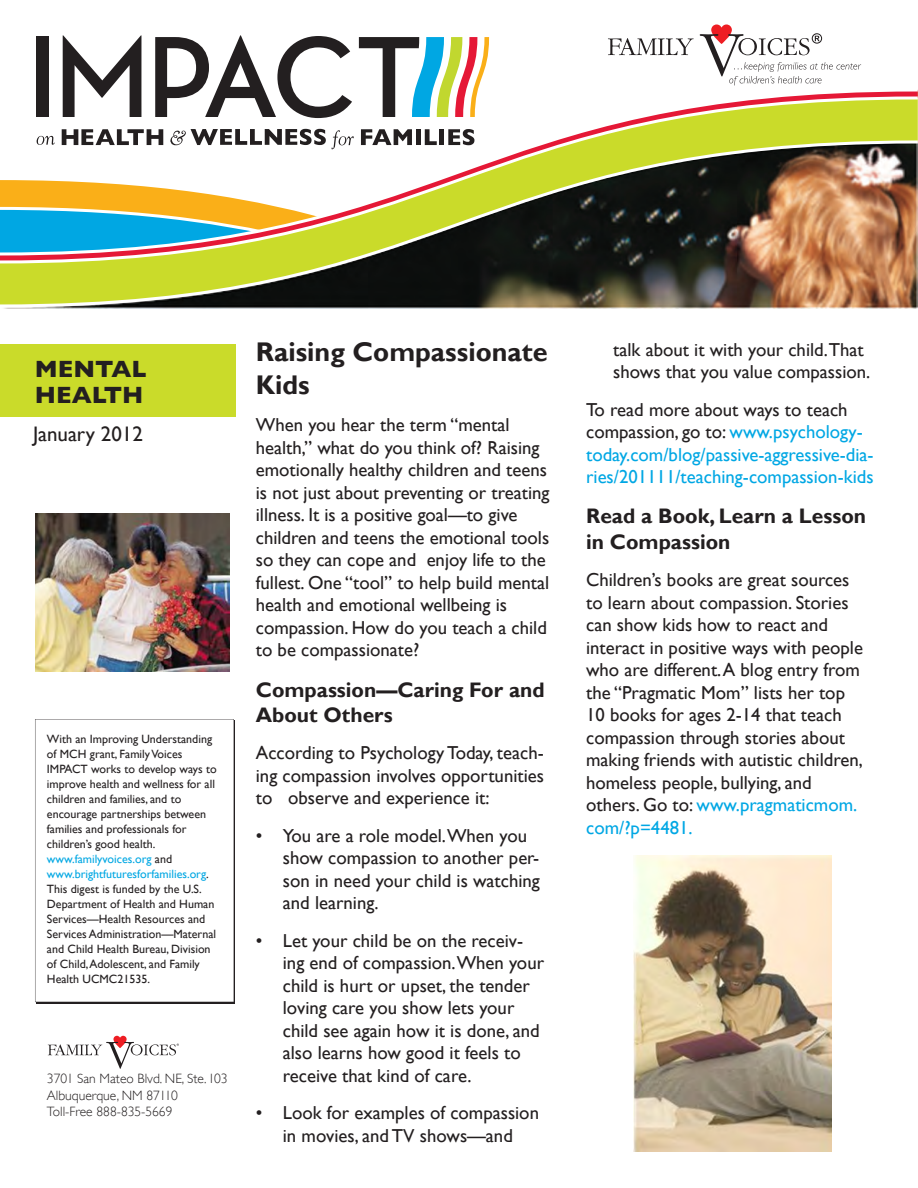
<style>
.page{position:relative;width:918px;height:1188px;background:#fff}
.page>*{position:absolute;margin:0;border:0;box-sizing:border-box;transform-origin:0 0}
.t1{font:700 27px/32.4px "Gill Sans";color:#231f20}
.t2{font:700 24px/25.5px "Gill Sans";color:#231f20}
.t3{font:700 21px/25.2px "Gill Sans";color:#231f20}
.t4{font:21px "Gill Sans";color:#231f20}
.t5{font:18.75px/22.5px "Gill Sans";color:#231f20}
.t6{font:18.75px/22.5px "Gill Sans";color:#00a7e4}
.t7{font:300 13.5px/16.5px "Gill Sans";color:#231f20}
.t8{font:12px/15px "Gill Sans";color:#231f20}
.s1{color:#00a7e3}
.s2{color:#231f20}
.s3{color:#00a7e4}
</style>
<div class="page">
<img style="left:0;top:265px;width:918px;height:44px">
<svg style="left:0;top:257px;width:918px;height:8px;background:#7f7136"></svg>
<svg style="left:0;top:87px;width:918px;height:170px"></svg>
<svg style="left:608px;top:38px;width:86px;height:17px"></svg>
<svg style="left:700px;top:24px;width:161px;height:61px"></svg>
<svg style="left:35px;top:719px;width:199px;height:283px"></svg>
<div style="left:0;top:344px;width:235px;height:73px;background:#cadb2a"></div>
<svg style="left:48px;top:1036px;width:131px;height:33px"></svg>
<svg style="left:62px;top:129px;width:101px;height:16px"></svg>
<svg style="left:170px;top:129px;width:156px;height:16px"></svg>
<svg style="left:332px;top:130px;width:22px;height:19px"></svg>
<svg style="left:361px;top:129px;width:51px;height:16px"></svg>
<div style="left:416px;top:129px;width:5px;height:16px;background:#231f20"></div>
<svg style="left:425px;top:129px;width:12px;height:16px"></svg>
<hr style="left:440px;top:129px;width:4px;height:16px;background:#231f20">
<svg style="left:448px;top:129px;width:26px;height:16px"></svg>
<svg style="left:37px;top:136px;width:18px;height:9px"></svg>
<div style="left:36px;top:37px;width:13px;height:80px;background:#231f20"></div>
<svg style="left:63px;top:35px;width:78px;height:82px"></svg>
<svg style="left:155px;top:35px;width:197px;height:83px"></svg>
<svg style="left:359px;top:37px;width:130px;height:80px"></svg>
<img style="left:633px;top:855px;width:198px;height:297px">
<img style="left:35px;top:513px;width:195px;height:159px">
<p class="t2" style="left:35px;top:356px;width:113px">MENTAL<br>HEALTH</p>
<p class="t4" style="left:33px;top:421px;width:111px">January 2012</p>
<p class="t8" style="left:47px;top:731px;width:171px">With an Improving Understanding of MCH grant, Family Voices<br>IMPACT works to develop ways to improve health and wellness for all children and families, and to encourage partnerships between families and professionals for children’s good health. <span class="s1">www.familyvoices.org</span> and <span class="s1">www.brightfuturesforfamilies.org</span>.<br>This digest is funded by the U.S.<br>Department of Health and Human<br>Services—Health Resources and<br>Services Administration—Maternal and Child Health Bureau, Division of Child, Adolescent, and Family<br>Health UCMC21535.</p>
<p class="t7" style="left:47px;top:1070px;width:182px">3701 San Mateo Blvd. NE, Ste. 103<br>Albuquerque, NM 87110<br>Toll-Free 888-835-5669</p>
<p class="t1" style="left:256px;top:337px;width:293px">Raising Compassionate<br>Kids</p>
<p class="t5" style="left:256px;top:414px;width:295px">When you hear the term “mental health,” what do you think of? Raising emotionally healthy children and teens is not just about preventing or treating illness. It is a positive goal—to give children and teens the emotional tools so they can cope and enjoy life to the fullest. One “tool” to help build mental health and emotional wellbeing is compassion. How do you teach a child to be compassionate?</p>
<p class="t3" style="left:256px;top:677px;width:290px">Compassion—Caring For and<br>About Others</p>
<p class="t5" style="left:256px;top:742px;width:290px;text-align:justify">According to Psychology Today, teach&shy;ing compassion involves opportunities to observe and experience it:</p>
<p class="t5" style="left:283px;top:824px;width:259px;text-indent:-27px">• You are a role model.When you show compassion to another per&shy;son in need your child is watching and learning.</p>
<p class="t5" style="left:283px;top:929px;width:263px;text-indent:-27px">• Let your child be on the receiv&shy;ing end of compassion.When your child is hurt or upset, the tender loving care you show lets your child see again how it is done, and also learns how good it feels to receive that kind of care.</p>
<p class="t5" style="left:256px;top:1102px;width:285px;text-align:center">• Look for examples of compassion in movies, and TV shows—and</p>
<p class="t5" style="left:613px;top:338px;width:259px">talk about it with your child.That shows that you value compassion.</p>
<p class="t6" style="left:586px;top:398px;width:289px"><span class="s2">To read more about ways to teach compassion, go to:</span> www.psychology&shy;today.com/blog/passive-aggressive-dia&shy;ries/201111/teaching-compassion-kids</p>
<p class="t3" style="left:586px;top:504px;width:281px">Read a Book, Learn a Lesson in Compassion</p>
<p class="t5" style="left:586px;top:569px;width:278px">Children’s books are great sources to learn about compassion. Stories can show kids how to react and interact in positive ways with people who are different. A blog entry from the “Pragmatic Mom” lists her top<br>10 books for ages 2-14 that teach compassion through stories about making friends with autistic children, homeless people, bullying, and others. Go to: <span class="s3">www.pragmaticmom. com/?p=4481.</span></p>
</div>
